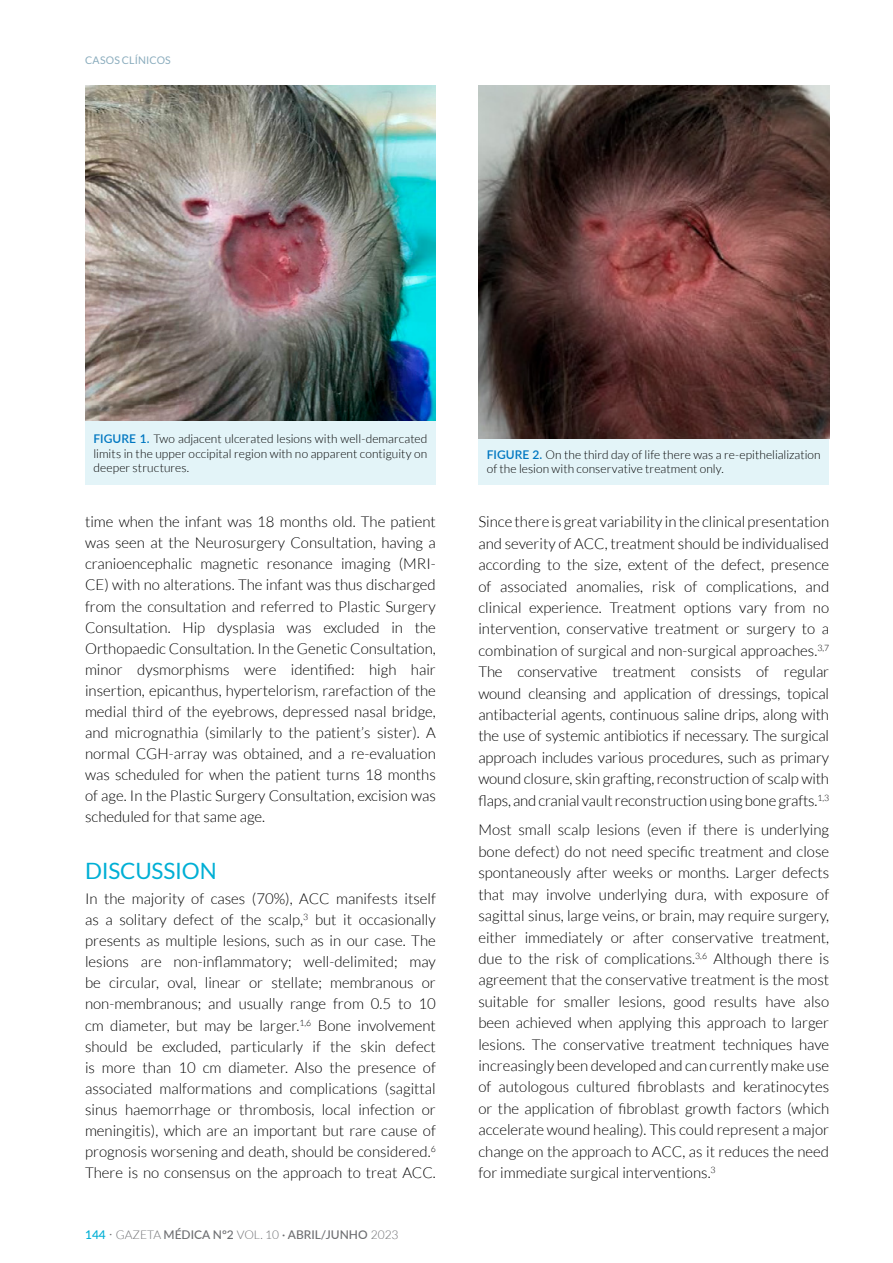
<style>
.page{position:relative;width:893px;height:1263px;background:#fff}
.page>*{position:absolute;margin:0;border:0;box-sizing:border-box;transform-origin:0 0}
.t1{font:22.5px "Lato";letter-spacing:-.01em;color:#00afd5}
.t2{font:300 15px/21.5px "Lato";color:#000;text-align:justify}
.t3{font:300 12px/14.4px "Lato";letter-spacing:.005em;color:#000;text-align:justify}
.t4{font:500 12px "Lato";color:#6d6e71}
.t5{font:10.5px "Lato";letter-spacing:.015em;color:#8aacbd}
.s1{font-weight:600;color:#0077c1}
.s2{color:#00afd5}
.s3{font-weight:300;font-size:15px}
.s4{font-weight:300}
</style>
<div class="page">
<div style="left:85px;top:421px;width:351px;height:64px;background:#e3f4f8"></div>
<img style="left:85px;top:85px;width:351px;height:336px">
<div style="left:478px;top:438px;width:351px;height:47px;background:#e3f4f8"></div>
<img style="left:478px;top:85px;width:351px;height:353px">
<p class="t5" style="left:85px;top:54px;width:87px">CASOS CLÍNICOS</p>
<p class="t3" style="left:94px;top:432px;width:335px"><span class="s1">FIGURE 1.</span> Two adjacent ulcerated lesions with well-demarcated limits in the upper occipital region with no apparent contiguity on deeper structures.</p>
<p class="t2" style="left:85px;top:511px;width:352px;line-height:21px">time when the infant was 18 months old. The patient was seen at the Neurosurgery Consultation, having a cranioencephalic magnetic resonance imaging (MRI-CE) with no alterations. The infant was thus discharged from the consultation and referred to Plastic Surgery Consultation. Hip dysplasia was excluded in the Orthopaedic Consultation. In the Genetic Consultation, minor dysmorphisms were identified: high hair insertion, epicanthus, hypertelorism, rarefaction of the medial third of the eyebrows, depressed nasal bridge, and micrognathia (similarly to the patient’s sister). A normal CGH-array was obtained, and a re-evaluation was scheduled for when the patient turns 18 months of age. In the Plastic Surgery Consultation, excision was scheduled for that same age.</p>
<h1 class="t1" style="left:85px;top:858px;width:133px">DISCUSSION</h1>
<p class="t2" style="left:85px;top:888px;width:352px;line-height:21px">In the majority of cases (70%), ACC manifests itself as a solitary defect of the scalp,<sup>3</sup> but it occasionally presents as multiple lesions, such as in our case. The lesions are non-inflammatory; well-delimited; may be circular, oval, linear or stellate; membranous or non-membranous; and usually range from 0.5 to 10 cm diameter, but may be larger.<sup>1,6</sup> Bone involvement should be excluded, particularly if the skin defect is more than 10 cm diameter. Also the presence of associated malformations and complications (sagittal sinus haemorrhage or thrombosis, local infection or meningitis), which are an important but rare cause of prognosis worsening and death, should be considered.<sup>6<br></sup>There is no consensus on the approach to treat ACC.</p>
<p class="t4" style="left:85px;top:1226px;width:315px"><span class="s2">144</span> <span class="s3">·</span> <span class="s4">GAZETA</span> MÉDICA Nº2 <span class="s4">VOL. 10</span> · ABRIL/JUNHO <span class="s4">2023</span></p>
<p class="t3" style="left:487px;top:448px;width:335px"><span class="s1">FIGURE 2.</span> On the third day of life there was a re-epithelialization of the lesion with conservative treatment only.</p>
<p class="t2" style="left:478px;top:511px;width:352px">Since there is great variability in the clinical presentation and severity of ACC, treatment should be individualised according to the size, extent of the defect, presence of associated anomalies, risk of complications, and clinical experience. Treatment options vary from no intervention, conservative treatment or surgery to a combination of surgical and non-surgical approaches.<sup>3,7<br></sup>The conservative treatment consists of regular wound cleansing and application of dressings, topical antibacterial agents, continuous saline drips, along with the use of systemic antibiotics if necessary. The surgical approach includes various procedures, such as primary wound closure, skin grafting, reconstruction of scalp with flaps, and cranial vault reconstruction using bone grafts.<sup>1,3</sup></p>
<p class="t2" style="left:478px;top:819px;width:352px">Most small scalp lesions (even if there is underlying bone defect) do not need specific treatment and close spontaneously after weeks or months. Larger defects that may involve underlying dura, with exposure of sagittal sinus, large veins, or brain, may require surgery, either immediately or after conservative treatment, due to the risk of complications.<sup>3,6</sup> Although there is agreement that the conservative treatment is the most suitable for smaller lesions, good results have also been achieved when applying this approach to larger lesions. The conservative treatment techniques have increasingly been developed and can currently make use of autologous cultured fibroblasts and keratinocytes or the application of fibroblast growth factors (which accelerate wound healing). This could represent a major change on the approach to ACC, as it reduces the need for immediate surgical interventions.<sup>3</sup></p>
</div>
